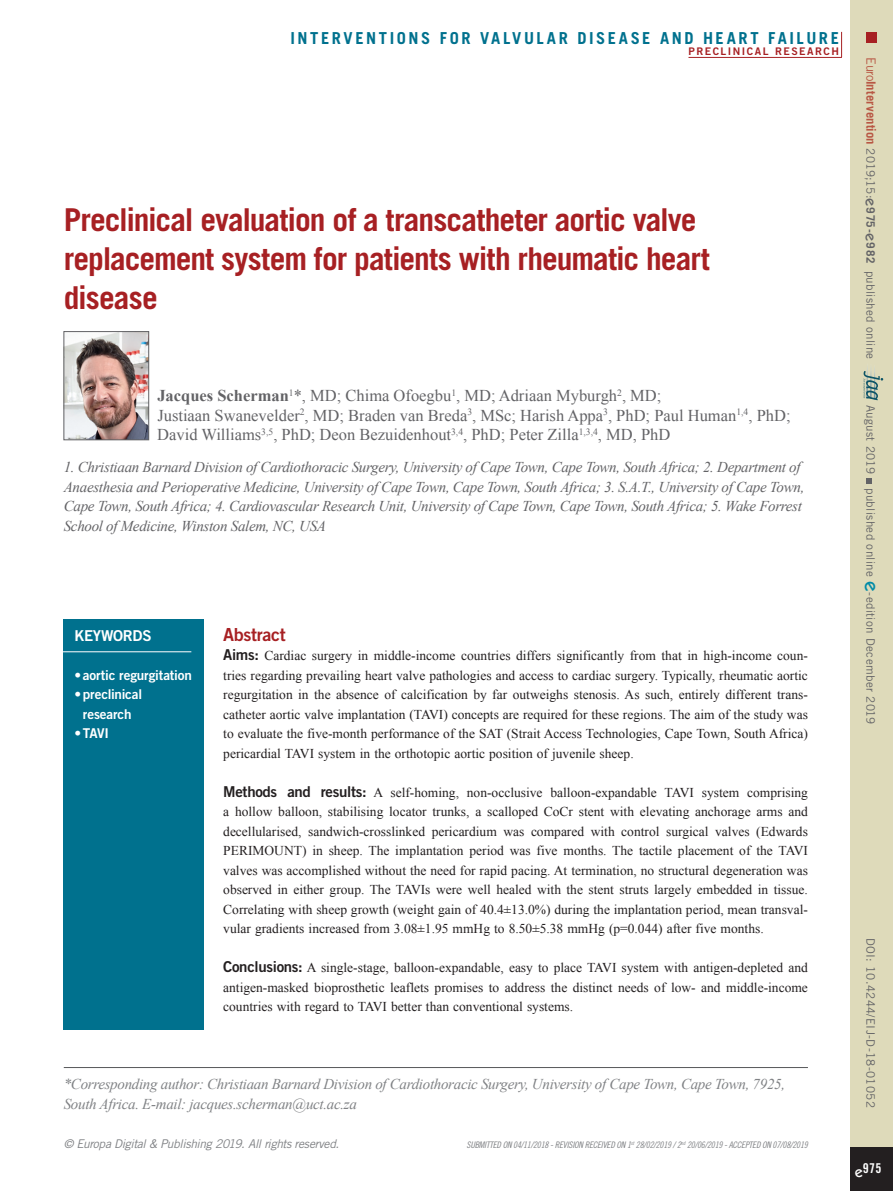
<style>
.page{position:relative;width:893px;height:1191px;background:#fff}
.page>*{position:absolute;margin:0;border:0;box-sizing:border-box;transform-origin:0 0}
.chapitre_titre{font:700 31.5px/39px "Trade Gothic LT Std";letter-spacing:-.03em;color:#a72023}
.intertitre1{font:18px "Trade Gothic LT Std Bd 2";letter-spacing:-.02em;color:#a72023}
.chapitre_auteurs{font:16.5px/19.5px "Times New Roman";color:#636366}
.t1{font:700 16.5px "Trade Gothic LT Std";letter-spacing:.155em;color:#00718e}
.chapitre_address{font:italic 15px/19.5px "Times New Roman";letter-spacing:-.02em;color:#636366}
.corresponding_author{font:italic 15px/19.5px "Times New Roman";letter-spacing:-.02em;color:#808285}
.keywords_tit{font:15px "Trade Gothic LT Std Bd 2";letter-spacing:-.02em;color:#fff}
.text_1er_paragraph{font:13.5px/19.5px "Times New Roman";color:#231f20;text-align:justify}
.t2{font:13.5px/19.5px "Trade Gothic LT Std Bd 2";letter-spacing:-.01em;color:#fff;text-align:center}
.t3{font:13.5px "Trade Gothic LT Std Bd Cn 20";color:#fff}
.t4{font:italic 12px "Trade Gothic LT Std";letter-spacing:-.03em;color:#808285}
.t5{font:11.7px "Trade Gothic LT Std";letter-spacing:.03em;color:#636366}
.t6{font:10.5px "Trade Gothic LT Std Bd 2";letter-spacing:.14em;color:#a72023}
.t7{font:9px "Trade Gothic LT Std Cn 18 Obl";letter-spacing:-.02em;color:#808285}
.s1{font-weight:700}
.s2{font-family:"Trade Gothic LT Std Bd 2";font-size:15px}
.s3{font-size:12.75px;color:#b85744}
.s4{font-weight:700;font-size:12.75px;color:#b85744}
.s5{font-family:"ITC Kabel Std";font-weight:500;font-size:15px}
.s6{font-family:"ITC Kabel Std";font-weight:500;font-size:19.5px;color:#018ba7}
</style>
<div class="page">
<div style="left:850px;top:0;width:43px;height:1191px;background:#dedaba"></div>
<div style="left:850px;top:1147px;width:43px;height:44px;background:#231f20"></div>
<div style="left:866px;top:32px;width:11px;height:10px;background:#a72023"></div>
<hr style="left:688px;top:57px;width:154px;height:1px;background:#a72023">
<svg style="left:841px;top:32px;width:1px;height:25px"></svg>
<svg style="left:863px;top:371px;width:20px;height:29px"></svg>
<svg style="left:867px;top:478px;width:5px;height:6px"></svg>
<hr style="left:64px;top:1067px;width:744px;height:1px;background:#57585a">
<div style="left:64px;top:619px;width:140px;height:410px;background:#00718e"></div>
<hr style="left:62px;top:651px;width:129px;height:1px;background:#fff">
<img style="left:66px;top:333px;width:81px;height:105px">
<div style="left:64px;top:331px;width:85px;height:109px;border:1px solid #636366"></div>
<p class="t1" style="left:291px;top:28px;width:550px">INTERVENTIONS FOR VALVULAR DISEASE AND HEART FAILURE</p>
<p class="t6" style="left:688px;top:45px;width:152px">PRECLINICAL RESEARCH</p>
<p class="chapitre_titre" style="left:64px;top:200px;width:647px">Preclinical evaluation of a transcatheter aortic valve replacement system for patients with rheumatic heart disease</p>
<p class="chapitre_auteurs" style="left:157px;top:385px;width:635px"><span class="s1">Jacques Scherman</span><sup>1</sup>*, MD; Chima Ofoegbu<sup>1</sup>, MD; Adriaan Myburgh<sup>2</sup>, MD;<br>Justiaan Swanevelder<sup>2</sup>, MD; Braden van Breda<sup>3</sup>, MSc; Harish Appa<sup>3</sup>, PhD; Paul Human<sup>1,4</sup>, PhD;<br>David Williams<sup>3,5</sup>, PhD; Deon Bezuidenhout<sup>3,4</sup>, PhD; Peter Zilla<sup>1,3,4</sup>, MD, PhD</p>
<p class="chapitre_address" style="left:64px;top:457px;width:742px">1. Christiaan Barnard Division of Cardiothoracic Surgery, University of Cape Town, Cape Town, South Africa; 2. Department of Anaesthesia and Perioperative Medicine, University of Cape Town, Cape Town, South Africa; 3. S.A.T., University of Cape Town, Cape Town, South Africa; 4. Cardiovascular Research Unit, University of Cape Town, Cape Town, South Africa; 5. Wake Forrest School of Medicine, Winston Salem, NC, USA</p>
<p class="keywords_tit" style="left:74px;top:626px;width:79px">KEYWORDS</p>
<p class="t2" style="left:74px;top:665px;width:119px">• aortic regurgitation</p>
<p class="t2" style="left:74px;top:684px;width:69px">•preclinical research</p>
<p class="t2" style="left:74px;top:723px;width:36px">• TAVI</p>
<p class="intertitre1" style="left:223px;top:623px;width:64px">Abstract</p>
<p class="text_1er_paragraph" style="left:223px;top:645px;width:586px"><span class="s2">Aims:</span> Cardiac surgery in middle-income countries differs significantly from that in high-income coun&shy;tries regarding prevailing heart valve pathologies and access to cardiac surgery. Typically, rheumatic aortic regurgitation in the absence of calcification by far outweighs stenosis. As such, entirely different trans&shy;catheter aortic valve implantation (TAVI) concepts are required for these regions. The aim of the study was to evaluate the five-month performance of the SAT (Strait Access Technologies, Cape Town, South Africa) pericardial TAVI system in the orthotopic aortic position of juvenile sheep.</p>
<p class="text_1er_paragraph" style="left:223px;top:782px;width:586px"><span class="s2">Methods and results:</span> A self-homing, non-occlusive balloon-expandable TAVI system comprising a hollow balloon, stabilising locator trunks, a scalloped CoCr stent with elevating anchorage arms and decellularised, sandwich-crosslinked pericardium was compared with control surgical valves (Edwards PERIMOUNT) in sheep. The implantation period was five months. The tactile placement of the TAVI valves was accomplished without the need for rapid pacing. At termination, no structural degeneration was observed in either group. The TAVIs were well healed with the stent struts largely embedded in tissue.<br>Correlating with sheep growth (weight gain of 40.4±13.0%) during the implantation period, mean transval&shy;vular gradients increased from 3.08±1.95 mmHg to 8.50±5.38 mmHg (p=0.044) after five months.</p>
<p class="text_1er_paragraph" style="left:223px;top:957px;width:586px"><span class="s2">Conclusions:</span> A single-stage, balloon-expandable, easy to place TAVI system with antigen-depleted and antigen-masked bioprosthetic leaflets promises to address the distinct needs of low- and middle-income countries with regard to TAVI better than conventional systems.</p>
<p class="corresponding_author" style="left:64px;top:1074px;width:723px">*Corresponding author: Christiaan Barnard Division of Cardiothoracic Surgery, University of Cape Town, Cape Town, 7925,<br>South Africa. E-mail: jacques.scherman@uct.ac.za</p>
<p class="t4" style="left:64px;top:1137px;width:277px">© Europa Digital &amp; Publishing 2019. All rights reserved.</p>
<p class="t7" style="left:466px;top:1139px;width:343px">SUBMITTED ON 04/11/2018 - REVISION RECEIVED ON 1<sup>st</sup> 28/02/2019 / 2<sup>nd</sup> 20/06/2019 - ACCEPTED ON 07/08/2019</p>
<p class="t5" style="left:878px;top:57px;width:303px;rotate:90deg"><span class="s3">Euro</span><span class="s4">Intervention</span> 2019;15:<span class="s5">e</span><span class="s1">975-</span><span class="s5">e</span><span class="s1">982</span> published online</p>
<p class="t5" style="left:878px;top:404px;width:321px;rotate:90deg">August 2019 published online <span class="s6">e</span>-edition December 2019</p>
<p class="t5" style="left:878px;top:937px;width:172px;rotate:90deg">DOI: 10.4244/EIJ-D-18-01052</p>
<p class="t3" style="left:855px;top:1160px;width:28px"><span class="s5">e</span>975</p>
</div>
